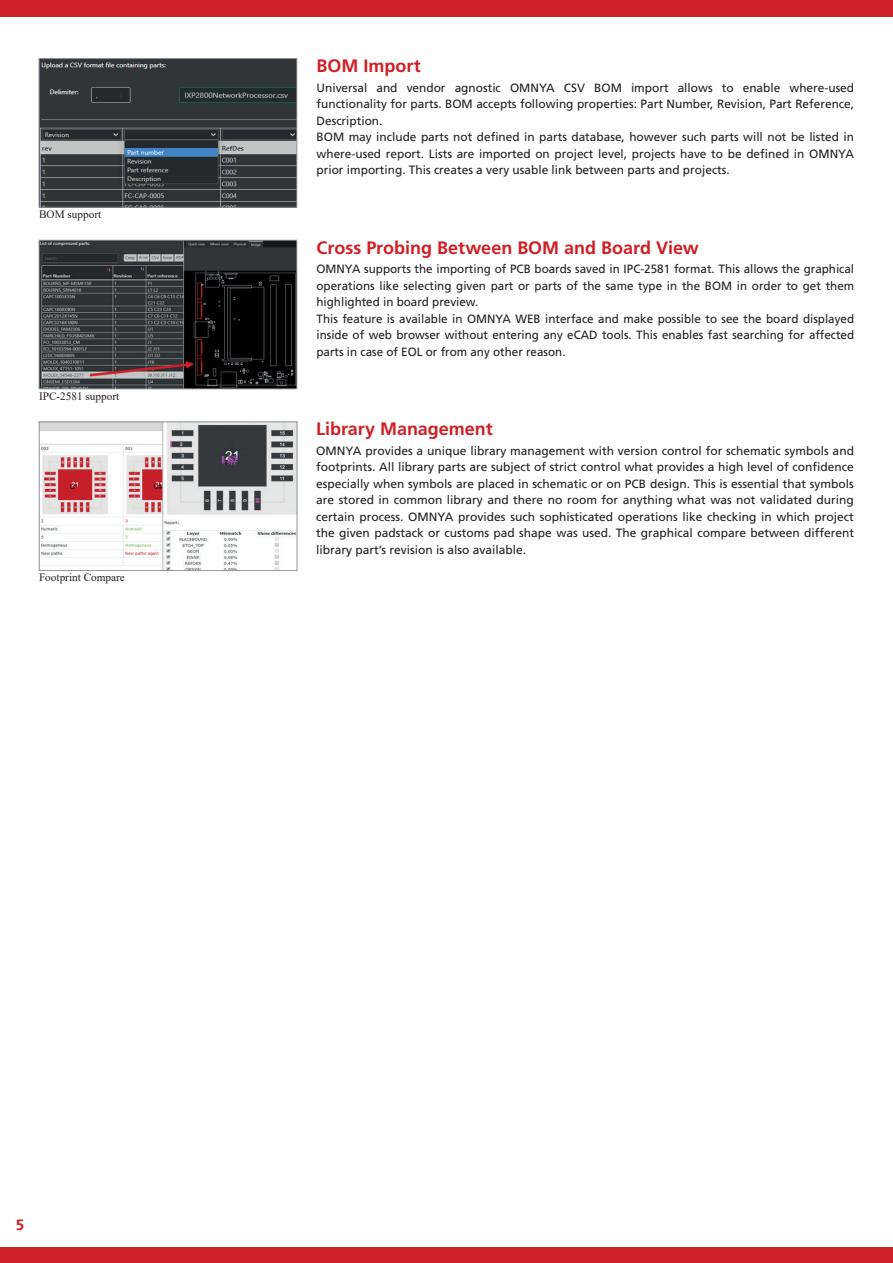
<style>
.page{position:relative;width:893px;height:1263px;background:#fff}
.page>*{position:absolute;margin:0;border:0;box-sizing:border-box;transform-origin:0 0}
.t1{font:700 18px "Frutiger LT Std";color:#cf2026}
.t2{font:700 15px "Frutiger LT Std";color:#cf2026}
.t3{font:12px/16.5px "Frutiger LT Std";color:#231f20}
.t4{font:11.25px "Times New Roman";color:#231f20}
</style>
<div class="page">
<div style="left:0;top:1247px;width:893px;height:16px;background:#cf2026"></div>
<div style="left:0;top:0;width:893px;height:17px;background:#cf2026"></div>
<img style="left:41px;top:424px;width:254px;height:145px">
<div style="left:39px;top:422px;width:258px;height:149px;border:1px solid #939598"></div>
<img style="left:41px;top:60px;width:254px;height:145px">
<div style="left:39px;top:58px;width:258px;height:149px;border:1px solid #939598"></div>
<img style="left:41px;top:242px;width:254px;height:145px">
<div style="left:39px;top:240px;width:258px;height:149px;border:1px solid #939598"></div>
<p class="t4" style="left:39px;top:206px;width:64px">BOM support</p>
<p class="t4" style="left:39px;top:388px;width:82px">IPC-2581 support</p>
<p class="t4" style="left:39px;top:570px;width:87px">Footprint Compare</p>
<h1 class="t1" style="left:316px;top:55px;width:106px">BOM Import</h1>
<p class="t3" style="left:316px;top:79px;width:539px">Universal and vendor agnostic OMNYA CSV BOM import allows to enable where-used functionality for parts. BOM accepts following properties: Part Number, Revision, Part Reference, Description.<br>BOM may include parts not defined in parts database, however such parts will not be listed in where-used report. Lists are imported on project level, projects have to be defined in OMNYA prior importing. This creates a very usable link between parts and projects.</p>
<h1 class="t1" style="left:316px;top:237px;width:384px">Cross Probing Between BOM and Board View</h1>
<p class="t3" style="left:316px;top:261px;width:539px">OMNYA supports the importing of PCB boards saved in IPC-2581 format. This allows the graphical operations like selecting given part or parts of the same type in the BOM in order to get them highlighted in board preview.<br>This feature is available in OMNYA WEB interface and make possible to see the board displayed inside of web browser without entering any eCAD tools. This enables fast searching for affected parts in case of EOL or from any other reason.</p>
<h1 class="t1" style="left:316px;top:419px;width:178px">Library Management</h1>
<p class="t3" style="left:316px;top:442px;width:539px;text-align:justify">OMNYA provides a unique library management with version control for schematic symbols and footprints. All library parts are subject of strict control what provides a high level of confidence especially when symbols are placed in schematic or on PCB design. This is essential that symbols are stored in common library and there no room for anything what was not validated during certain process. OMNYA provides such sophisticated operations like checking in which project the given padstack or customs pad shape was used. The graphical compare between different library part’s revision is also available.</p>
<p class="t2" style="left:16px;top:1216px;width:10px">5</p>
</div>
